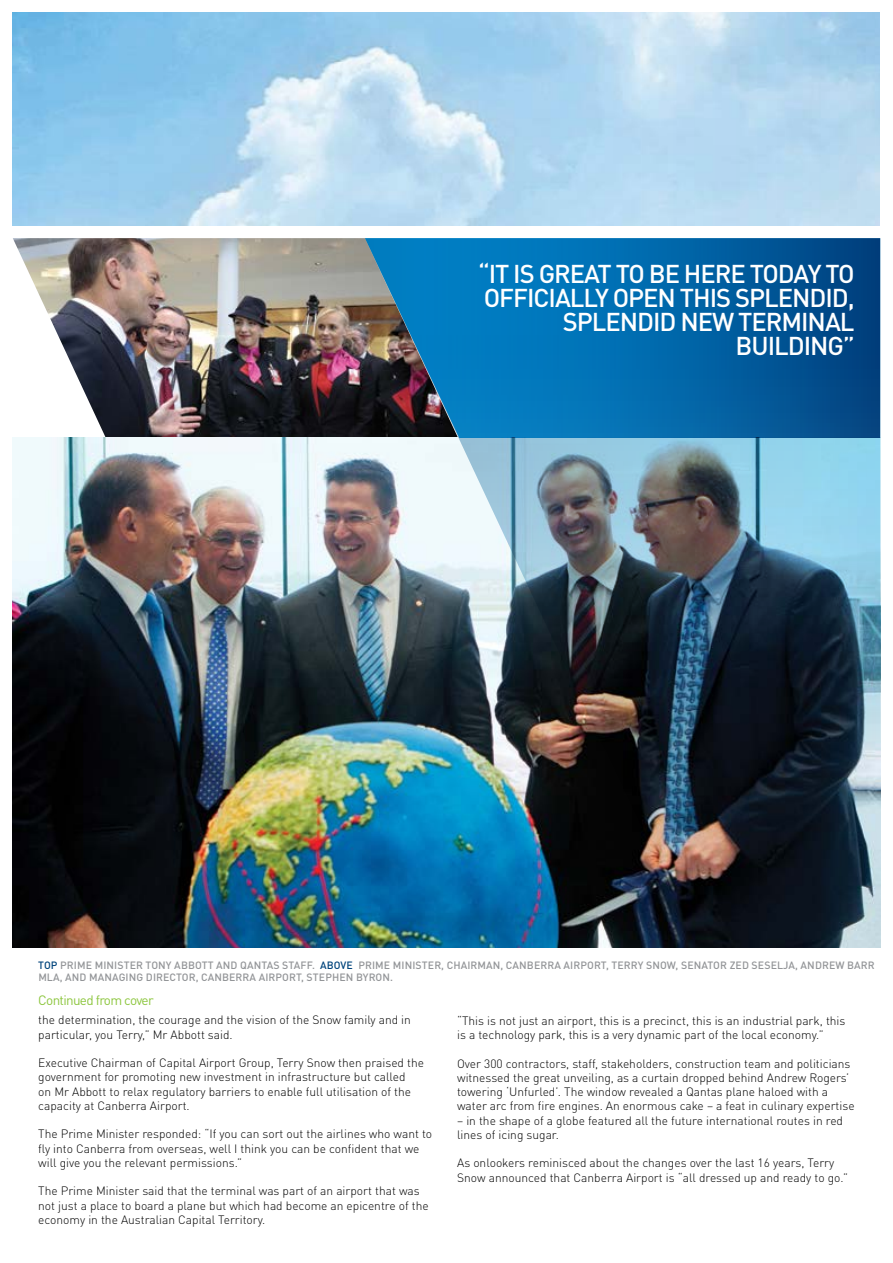
<style>
.page{position:relative;width:893px;height:1263px;background:#fff}
.page>*{position:absolute;margin:0;border:0;box-sizing:border-box;transform-origin:0 0}
.t1{font:500 25.5px/24px "DINOT";letter-spacing:-.04em;color:#fff;text-align:right}
.t2{font:13.5px "DINOT";color:#8dc63f}
.t3{font:300 12px/14.2px "DINOT";color:#000}
.t4{font:500 10.5px/12px "DINOT";letter-spacing:.01em;color:#939598}
.t5{font:500 10.5px "DINOT";color:#00447c}
.s1{color:#00447c}
</style>
<div class="page">
<img style="left:13px;top:13px;width:867px;height:212px">
<img style="left:13px;top:238px;width:352px;height:199px">
<img style="left:13px;top:437px;width:352px;height:511px">
<img style="left:365px;top:438px;width:515px;height:510px">
<svg style="left:365px;top:238px;width:515px;height:200px;background:#09649f"></svg>
<h1 class="t1" style="left:478px;top:261px;width:378px">“IT IS GREAT TO BE HERE TODAY TO<br>OFFICIALLY OPEN THIS SPLENDID,<br>SPLENDID NEW TERMINAL<br>BUILDING”</h1>
<p class="t5" style="left:38px;top:958px;width:8px">TOP</p>
<p class="t4" style="left:60px;top:959px;width:274px">PRIME M INISTER TONY ABBOTT AND QANTAS STAFF. <span class="s1">ABOVE</span></p>
<p class="t4" style="left:38px;top:959px;width:838px;text-indent:320px">PRIME MINISTER, CHAIRMAN, CANBERRA AIRPORT, TERRY SNOW, SENATOR ZED SESELJA, ANDREW BARR<br>MLA, AND MANAGING DIRECTOR, CANBERRA AIRPORT, STEPHEN BYRON.</p>
<p class="t3" style="left:457px;top:1013px;width:390px">“This is not just an airport, this is a precinct, this is an industrial park, this is a technology park, this is a very dynamic part of the local economy.”</p>
<p class="t3" style="left:457px;top:1056px;width:399px">Over 300 contractors, staff, stakeholders, construction team and politicians witnessed the great unveiling, as a curtain dropped behind Andrew Rogers’ towering ‘U nfurled’. The window revealed a Qantas plane haloed with a water arc from fire engines. An enormous cake – a feat in culinary expertise</p>
<p class="t3" style="left:457px;top:1113px;width:387px">– in the shape of a globe featured all the future international routes in red lines of icing sugar.</p>
<p class="t3" style="left:457px;top:1156px;width:392px">As onlookers reminisced about the changes over the last 16 years, Terry<br>Snow announced that Canberra Airport is “all dressed up and ready to go.”</p>
<p class="t2" style="left:38px;top:991px;width:117px">Continued from cover</p>
<p class="t3" style="left:38px;top:1013px;width:374px">the determination, the courage and the vision of the Snow family and in particular, you Terry,” Mr Abbott said.</p>
<p class="t3" style="left:38px;top:1055px;width:387px">Executive Chairman of Capital Airport Group, Terry Snow then praised the government for promoting new investment in infrastructure but called<br>on Mr Abbott to relax regulatory barriers to enable full utilisation of the capacity at Canberra Airport.</p>
<p class="t3" style="left:38px;top:1127px;width:395px">The Prime Minister responded: “If you can sort out the airlines who want to fly into Canberra from overseas, well I think you can be confident that we will give you the relevant permissions.”</p>
<p class="t3" style="left:38px;top:1184px;width:392px">The Prime Minister said that the terminal was part of an airport that was not just a place to board a plane but which had become an epicentre of the economy in the Australian Capital Territory.</p>
</div>
